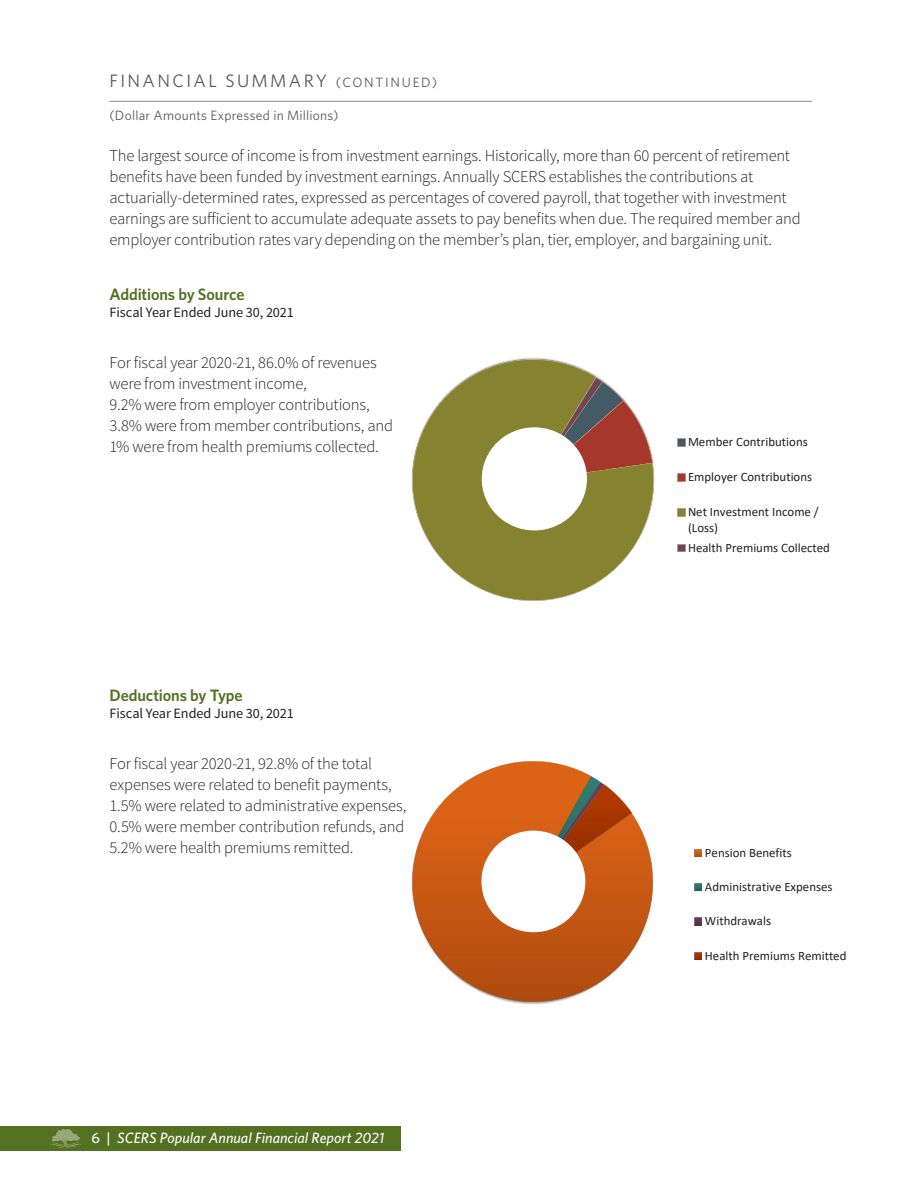
<style>
.page{position:relative;width:918px;height:1188px;background:#fff}
.page>*{position:absolute;margin:0;border:0;box-sizing:border-box;transform-origin:0 0}
.t1{font:18px "Whitney";letter-spacing:.13em;color:#57585a}
.Body_-_text_common{font:300 16.5px/21px "Source Sans Pro";letter-spacing:-.015em;color:#231f20}
.Subhead_-_Fin{font:600 16.5px "Whitney";letter-spacing:-.005em;color:#547021}
.t2{font:italic 500 15px "Whitney";letter-spacing:.005em;color:#fff}
.Table{font:14.25px "Source Sans Pro";letter-spacing:-.005em;color:#231f20}
.t3{font:13.5px "Whitney";letter-spacing:.02em;color:#57585a}
.t4{font:12.9px/15.8px "Calibri";color:#231f20}
.s1{font-size:13.5px}
.s2{font-style:normal}
</style>
<div class="page">
<div style="left:0;top:1126px;width:401px;height:25px;background:#547021"></div>
<img style="left:50px;top:1129px;width:31px;height:20px">
<svg style="left:411px;top:358px;width:275px;height:243px"></svg>
<div style="left:482px;top:428px;width:104px;height:102px;background:#fff;border-radius:50%"></div>
<svg style="left:412px;top:761px;width:290px;height:243px"></svg>
<div style="left:481px;top:831px;width:104px;height:101px;background:#fff;border-radius:50%"></div>
<hr style="left:110px;top:101px;width:702px;height:1px;background:#9d9fa2">
<p class="t1" style="left:110px;top:69px;width:329px">FINANCIAL SUMMARY <span class="s1">(CONTINUED)</span></p>
<p class="t3" style="left:110px;top:106px;width:230px">(Dollar Amounts Expressed in Millions)</p>
<p class="Body_-_text_common" style="left:110px;top:145px;width:693px">The largest source of income is from investment earnings. Historically, more than 60 percent of retirement benefits have been funded by investment earnings. Annually SCERS establishes the contributions at actuarially-determined rates, expressed as percentages of covered payroll, that together with investment earnings are sufficient to accumulate adequate assets to pay benefits when due. The required member and employer contribution rates vary depending on the member’s plan, tier, employer, and bargaining unit.</p>
<p class="Subhead_-_Fin" style="left:110px;top:283px;width:137px">Additions by Source</p>
<p class="Table" style="left:110px;top:304px;width:186px">Fiscal Year Ended June 30, 2021</p>
<p class="Body_-_text_common" style="left:110px;top:352px;width:285px">For fiscal year 2020-21, 86.0% of revenues were from investment income,<br>9.2% were from employer contributions, 3.8% were from member contributions, and 1% were from health premiums collected.</p>
<p class="t4" style="left:688px;top:433px;width:121px">Member Contributions</p>
<p class="t4" style="left:688px;top:469px;width:126px">Employer Contributions</p>
<p class="t4" style="left:688px;top:504px;width:132px">Net Investment Income / (Loss)</p>
<p class="t4" style="left:688px;top:539px;width:144px">Health Premiums Collected</p>
<p class="Subhead_-_Fin" style="left:110px;top:684px;width:135px">Deductions by Type</p>
<p class="Table" style="left:110px;top:704px;width:186px">Fiscal Year Ended June 30, 2021</p>
<p class="Body_-_text_common" style="left:110px;top:753px;width:298px">For fiscal year 2020-21, 92.8% of the total expenses were related to benefit payments, 1.5% were related to administrative expenses, 0.5% were member contribution refunds, and 5.2% were health premiums remitted.</p>
<p class="t2" style="left:92px;top:1128px;width:294px"><span class="s2">6 |</span> SCERS Popular Annual Financial Report 2021</p>
<p class="t4" style="left:705px;top:844px;width:88px">Pension Benefits</p>
<p class="t4" style="left:705px;top:878px;width:129px">Administrative Expenses</p>
<p class="t4" style="left:705px;top:913px;width:68px">Withdrawals</p>
<p class="t4" style="left:705px;top:947px;width:143px">Health Premiums Remitted</p>
</div>
